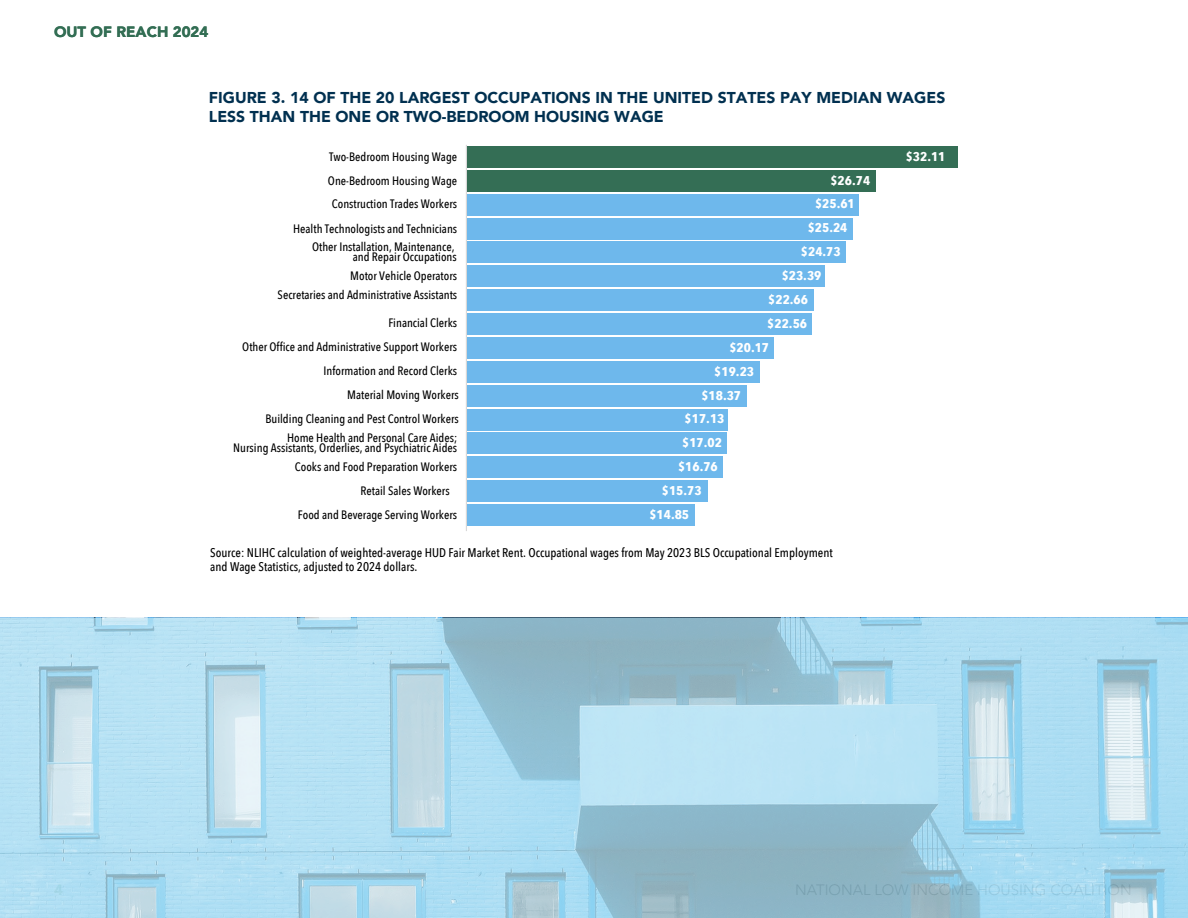
<style>
.page{position:relative;width:1188px;height:918px;background:#fff}
.page>*{position:absolute;margin:0;border:0;box-sizing:border-box;transform-origin:0 0}
.t1{font:900 15.75px/18.9px "Avenir";color:#013050}
.t2{font:900 15px "Avenir";color:#336e54}
.t3{font:700 12.75px/23.9px "Avenir Next Condensed";color:#fff;scale:1.08 1}
.t4{font:500 12.6px/14.1px "Avenir Next Condensed";color:#000}
.t5{font:500 12.15px/10.6px "Avenir Next Condensed";color:#000;text-align:right}
</style>
<div class="page">
<svg style="left:0;top:618px;width:1188px;height:300px;background:#aad5e7"></svg>
<div style="left:466px;top:242px;width:379px;height:21px;background:#6eb8ec"></div>
<div style="left:466px;top:146px;width:492px;height:22px;background:#346e55"></div>
<div style="left:466px;top:170px;width:410px;height:22px;background:#346e55"></div>
<div style="left:466px;top:194px;width:393px;height:21px;background:#6eb8ec"></div>
<div style="left:466px;top:218px;width:387px;height:21px;background:#6eb8ec"></div>
<div style="left:466px;top:265px;width:359px;height:22px;background:#6eb8ec"></div>
<div style="left:466px;top:289px;width:348px;height:22px;background:#6eb8ec"></div>
<div style="left:466px;top:313px;width:346px;height:22px;background:#6eb8ec"></div>
<div style="left:466px;top:337px;width:308px;height:22px;background:#6eb8ec"></div>
<div style="left:466px;top:361px;width:294px;height:22px;background:#6eb8ec"></div>
<div style="left:466px;top:385px;width:281px;height:21px;background:#6eb8ec"></div>
<div style="left:466px;top:409px;width:262px;height:21px;background:#6eb8ec"></div>
<div style="left:466px;top:433px;width:261px;height:21px;background:#6eb8ec"></div>
<div style="left:466px;top:457px;width:257px;height:21px;background:#6eb8ec"></div>
<div style="left:466px;top:480px;width:242px;height:22px;background:#6eb8ec"></div>
<div style="left:466px;top:504px;width:229px;height:22px;background:#6eb8ec"></div>
<hr style="left:466px;top:145px;width:1px;height:386px;background:#d8d8d8">
<p class="t2" style="left:54px;top:19px;width:156px">OUT OF REACH 2024</p>
<p class="t1" style="left:209px;top:88px;width:738px">FIGURE 3. 14 OF THE 20 LARGEST OCCUPATIONS IN THE UNITED STATES PAY MEDIAN WAGES<br>LESS THAN THE ONE OR TWO-BEDROOM HOUSING WAGE</p>
<p class="t5" style="left:328px;top:144px;width:131px;line-height:24.6px;text-align:left">Two-Bedroom Housing Wage<br>One-Bedroom Housing Wage</p>
<p class="t3" style="left:830px;top:168px;width:38px">$26.74</p>
<p class="t5" style="left:332px;top:198px;width:127px">Construction Trades Workers</p>
<p class="t3" style="left:815px;top:192px;width:38px">$25.61</p>
<p class="t5" style="left:293px;top:223px;width:166px">Health Technologists and Technicians</p>
<p class="t3" style="left:808px;top:216px;width:38px">$25.24</p>
<p class="t5" style="left:312px;top:241px;width:146px">Other Installation, Maintenance, and Repair Occupations</p>
<p class="t3" style="left:801px;top:240px;width:38px">$24.73</p>
<p class="t5" style="left:350px;top:270px;width:108px">Motor Vehicle Operators</p>
<p class="t3" style="left:782px;top:264px;width:38px">$23.39</p>
<p class="t5" style="left:278px;top:289px;width:181px">Secretaries and Administrative Assistants</p>
<p class="t3" style="left:768px;top:288px;width:38px">$22.66</p>
<p class="t5" style="left:388px;top:318px;width:70px">Financial Clerks</p>
<p class="t3" style="left:767px;top:311px;width:38px">$22.56</p>
<p class="t5" style="left:242px;top:342px;width:216px">Other Office and Administrative Support Workers</p>
<p class="t3" style="left:729px;top:335px;width:38px">$20.17</p>
<p class="t5" style="left:324px;top:366px;width:135px">Information and Record Clerks</p>
<p class="t3" style="left:714px;top:359px;width:38px">$19.23</p>
<p class="t5" style="left:347px;top:390px;width:113px">Material Moving Workers</p>
<p class="t3" style="left:701px;top:383px;width:38px">$18.37</p>
<p class="t5" style="left:265px;top:414px;width:195px">Building Cleaning and Pest Control Workers</p>
<p class="t3" style="left:685px;top:407px;width:38px">$17.13</p>
<p class="t5" style="left:233px;top:432px;width:225px">Home Health and Personal Care Aides;<br>Nursing Assistants, Orderlies, and Psychiatric Aides</p>
<p class="t3" style="left:682px;top:431px;width:38px">$17.02</p>
<p class="t5" style="left:295px;top:461px;width:164px">Cooks and Food Preparation Workers</p>
<p class="t3" style="left:678px;top:455px;width:38px">$16.76</p>
<p class="t5" style="left:361px;top:485px;width:91px">Retail Sales Workers</p>
<p class="t5" style="left:298px;top:509px;width:161px">Food and Beverage Serving Workers</p>
<p class="t3" style="left:649px;top:479px;width:50px;text-indent:12px">$15.73 $14.85</p>
<p class="t4" style="left:210px;top:546px;width:624px">Source: NLIHC calculation of weighted-average HUD Fair Market Rent. Occupational wages from May 2023 BLS Occupational Employment and Wage Statistics, adjusted to 2024 dollars.</p>
<p class="t3" style="left:906px;top:144px;width:38px">$32.11</p>
</div>
